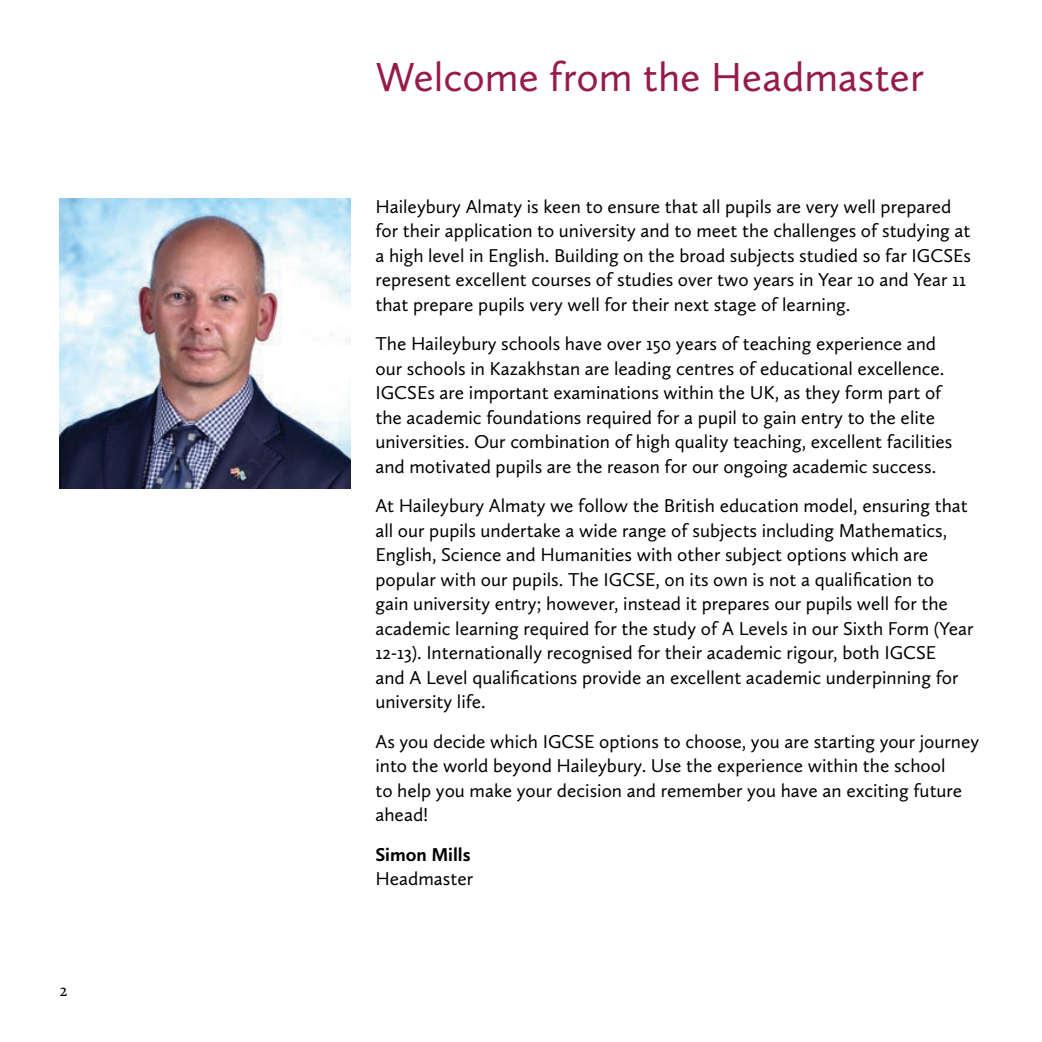
<style>
.page{position:relative;width:1042px;height:1042px;background:#fff}
.page>*{position:absolute;margin:0;border:0;box-sizing:border-box;transform-origin:0 0}
.t1{font:42px "Calluna Sans";color:#961b4b}
.t2{font:19.25px/24.5px "Calluna Sans";color:#000}
.t3{font:700 19.25px "Calluna Sans";color:#000}
.t4{font:17.5px "Calluna";color:#000}
</style>
<div class="page">
<img style="left:60px;top:198px;width:291px;height:290px">
<p class="t4" style="left:60px;top:979px;width:10px">2</p>
<h1 class="t1" style="left:375px;top:52px;width:550px">Welcome from the Headmaster</h1>
<p class="t2" style="left:375px;top:194px;width:597px">Haileybury Almaty is keen to ensure that all pupils are very well prepared for their application to university and to meet the challenges of studying at a high level in English. Building on the broad subjects studied so far IGCSEs represent excellent courses of studies over two years in Year 10 and Year 11 that prepare pupils very well for their next stage of learning.</p>
<p class="t2" style="left:375px;top:331px;width:578px">The Haileybury schools have over 150 years of teaching experience and our schools in Kazakhstan are leading centres of educational excellence.<br>IGCSEs are important examinations within the UK, as they form part of the academic foundations required for a pupil to gain entry to the elite universities. Our combination of high quality teaching, excellent facilities and motivated pupils are the reason for our ongoing academic success.</p>
<p class="t2" style="left:375px;top:493px;width:599px">At Haileybury Almaty we follow the British education model, ensuring that all our pupils undertake a wide range of subjects including Mathematics, English, Science and Humanities with other subject options which are popular with our pupils. The IGCSE, on its own is not a qualification to<br>gain university entry; however, instead it prepares our pupils well for the academic learning required for the study of A Levels in our Sixth Form (Year 12-13). Internationally recognised for their academic rigour, both IGCSE<br>and A Level qualifications provide an excellent academic underpinning for university life.</p>
<p class="t2" style="left:375px;top:729px;width:605px">As you decide which IGCSE options to choose, you are starting your journey into the world beyond Haileybury. Use the experience within the school<br>to help you make your decision and remember you have an exciting future ahead!</p>
<p class="t3" style="left:375px;top:842px;width:97px">Simon Mills</p>
<p class="t2" style="left:375px;top:866px;width:99px">Headmaster</p>
</div>
